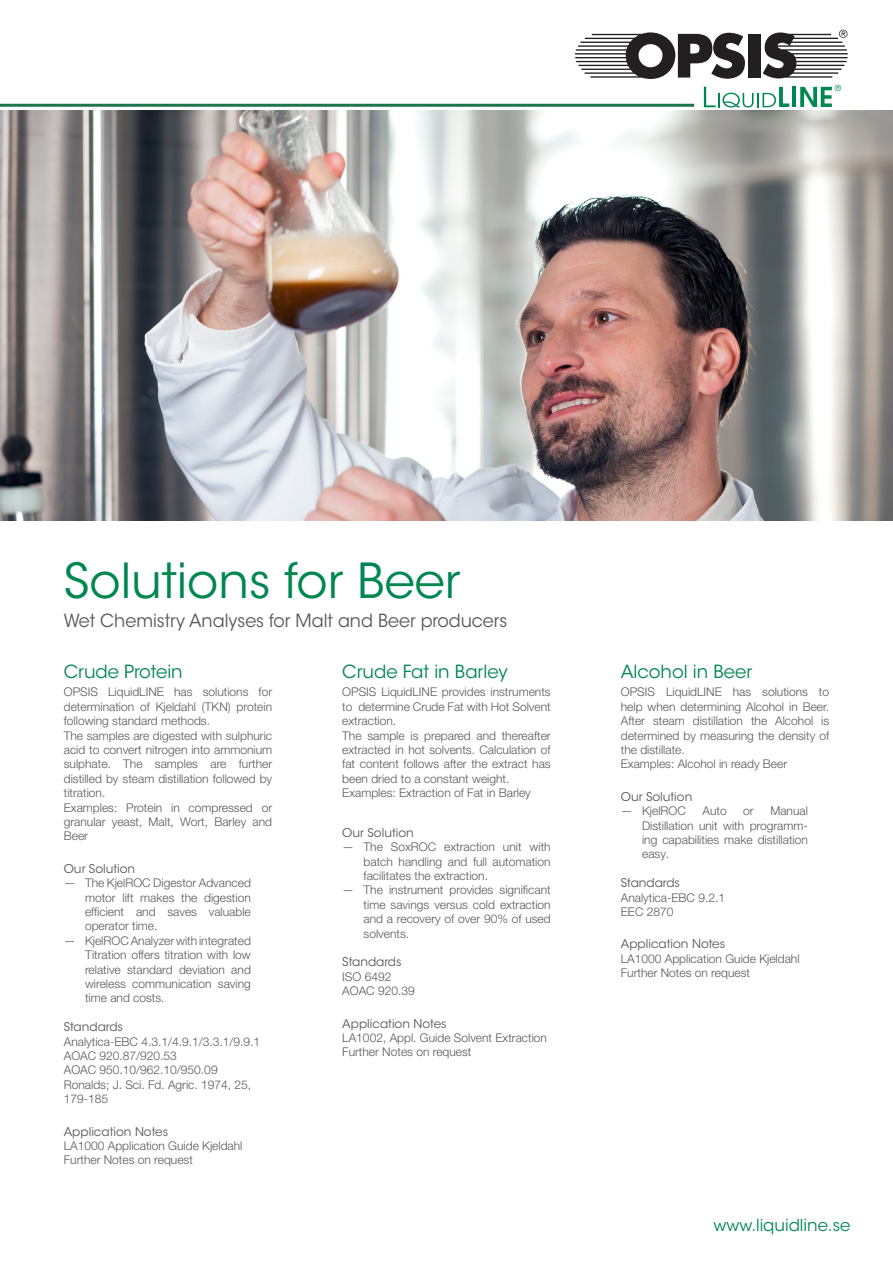
<style>
.page{position:relative;width:893px;height:1263px;background:#fff}
.page>*{position:absolute;margin:0;border:0;box-sizing:border-box;transform-origin:0 0}
.t1{font:48px "ITC Avant Garde Std";color:#008751}
.Ingress{font:18px "ITC Avant Garde Std";color:#57585a}
.Brödtext{font:18px "ITC Avant Garde Std";color:#008751}
.t2{font:16.5px "ITC Avant Garde Std";color:#008751}
.Brödtext-2{font:300 12px/14.4px "Helvetica Neue LT Pro";color:#57585a;text-align:justify}
.Brödtext-3{font:12px "ITC Avant Garde Std";color:#57585a}
</style>
<div class="page">
<img style="left:0;top:111px;width:893px;height:410px">
<hr style="left:0;top:104px;width:694px;height:3px;background:#1c764c">
<svg style="left:704px;top:87px;width:85px;height:21px"></svg>
<hr style="left:792px;top:87px;width:4px;height:20px;background:#008751">
<svg style="left:575px;top:32px;width:170px;height:47px"></svg>
<div style="left:748px;top:34px;width:13px;height:44px;background:#231f20"></div>
<svg style="left:763px;top:30px;width:85px;height:48px"></svg>
<svg style="left:800px;top:85px;width:41px;height:22px"></svg>
<p class="t1" style="left:64px;top:551px;width:398px">Solutions for Beer</p>
<p class="Ingress" style="left:64px;top:609px;width:445px">Wet Chemistry Analyses for Malt and Beer producers</p>
<p class="Brödtext" style="left:64px;top:660px;width:120px">Crude Protein</p>
<p class="Brödtext-2" style="left:64px;top:685px;width:210px">OPSIS LiquidLINE has solutions for determination of Kjeldahl (TKN) protein following standard methods.</p>
<p class="Brödtext-2" style="left:64px;top:728px;width:210px">The samples are digested with sulphuric acid to convert nitrogen into ammonium sulphate. The samples are further distilled by steam distillation followed by titration.</p>
<p class="Brödtext-2" style="left:64px;top:800px;width:210px">Examples: Protein in compressed or granular yeast, Malt, Wort, Barley and Beer</p>
<p class="Brödtext-3" style="left:64px;top:861px;width:73px">Our Solution</p>
<p class="Brödtext-2" style="left:85px;top:875px;width:167px;text-indent:-21px">— The KjelROC Digestor Advanced motor lift makes the digestion efficient and saves valuable operator time.</p>
<p class="Brödtext-2" style="left:85px;top:933px;width:167px;text-indent:-21px">— KjelROC Analyzer with integrated Titration offers titration with low relative standard deviation and wireless communication saving time and costs.</p>
<p class="Brödtext-3" style="left:64px;top:1020px;width:61px">Standards</p>
<p class="Brödtext-2" style="left:64px;top:1034px;width:198px">Analytica-EBC 4.3.1/4.9.1/3.3.1/9.9.1<br>AOAC 920.87/920.53</p>
<p class="Brödtext-2" style="left:64px;top:1063px;width:155px">AOAC 950.10/962.10/950.09</p>
<p class="Brödtext-2" style="left:64px;top:1077px;width:189px">Ronalds; J. Sci. Fd. Agric. 1974, 25,<br>179-185</p>
<p class="Brödtext-3" style="left:64px;top:1124px;width:106px">Application Notes</p>
<p class="Brödtext-2" style="left:64px;top:1138px;width:180px">LA1000 Application Guide Kjeldahl</p>
<p class="Brödtext-2" style="left:64px;top:1153px;width:131px">Further Notes on request</p>
<p class="Brödtext" style="left:342px;top:660px;width:167px">Crude Fat in Barley</p>
<p class="Brödtext-2" style="left:342px;top:685px;width:210px">OPSIS LiquidLINE provides instruments to determine Crude Fat with Hot Solvent extraction.</p>
<p class="Brödtext-2" style="left:342px;top:728px;width:210px">The sample is prepared and thereafter extracted in hot solvents. Calculation of fat content follows after the extract has been dried to a constant weight.</p>
<p class="Brödtext-2" style="left:342px;top:785px;width:190px">Examples: Extraction of Fat in Barley</p>
<p class="Brödtext-3" style="left:342px;top:825px;width:73px">Our Solution</p>
<p class="Brödtext-2" style="left:364px;top:839px;width:189px;text-indent:-21px">— The SoxROC extraction unit with batch handling and full automation facilitates the extraction.</p>
<p class="Brödtext-2" style="left:364px;top:883px;width:189px;text-indent:-21px">— The instrument provides significant time savings versus cold extraction and a recovery of over 90% of used solvents.</p>
<p class="Brödtext-3" style="left:342px;top:955px;width:61px">Standards</p>
<p class="Brödtext-2" style="left:342px;top:969px;width:51px">ISO 6492</p>
<p class="Brödtext-2" style="left:342px;top:983px;width:74px">AOAC 920.39</p>
<p class="Brödtext-3" style="left:342px;top:1016px;width:106px">Application Notes</p>
<p class="Brödtext-2" style="left:342px;top:1030px;width:206px">LA1002, Appl. Guide Solvent Extraction</p>
<p class="Brödtext-2" style="left:342px;top:1045px;width:131px">Further Notes on request</p>
<p class="Brödtext" style="left:621px;top:660px;width:133px">Alcohol in Beer</p>
<p class="Brödtext-2" style="left:621px;top:685px;width:210px">OPSIS LiquidLINE has solutions to help when determining Alcohol in Beer.<br>After steam distillation the Alcohol is determined by measuring the density of the distillate.</p>
<p class="Brödtext-2" style="left:621px;top:757px;width:168px">Examples: Alcohol in ready Beer</p>
<p class="Brödtext-3" style="left:621px;top:789px;width:73px">Our Solution</p>
<p class="Brödtext-2" style="left:621px;top:803px;width:67px">— KjelROC</p>
<p class="Brödtext-2" style="left:702px;top:803px;width:26px">Auto</p>
<p class="Brödtext-2" style="left:743px;top:803px;width:12px">or</p>
<p class="Brödtext-2" style="left:642px;top:803px;width:167px;text-indent:128px">Manual Distillation unit with programm&shy;ing capabilities make distillation easy.</p>
<p class="Brödtext-3" style="left:621px;top:876px;width:61px">Standards</p>
<p class="Brödtext-2" style="left:621px;top:890px;width:106px">Analytica-EBC 9.2.1</p>
<p class="Brödtext-2" style="left:621px;top:904px;width:54px">EEC 2870</p>
<p class="Brödtext-3" style="left:621px;top:937px;width:106px">Application Notes</p>
<p class="Brödtext-2" style="left:621px;top:951px;width:180px">LA1000 Application Guide Kjeldahl</p>
<p class="Brödtext-2" style="left:621px;top:965px;width:131px">Further Notes on request</p>
<h3 class="t2" style="left:714px;top:1214px;width:138px">www.liquidline.se</h3>
</div>
